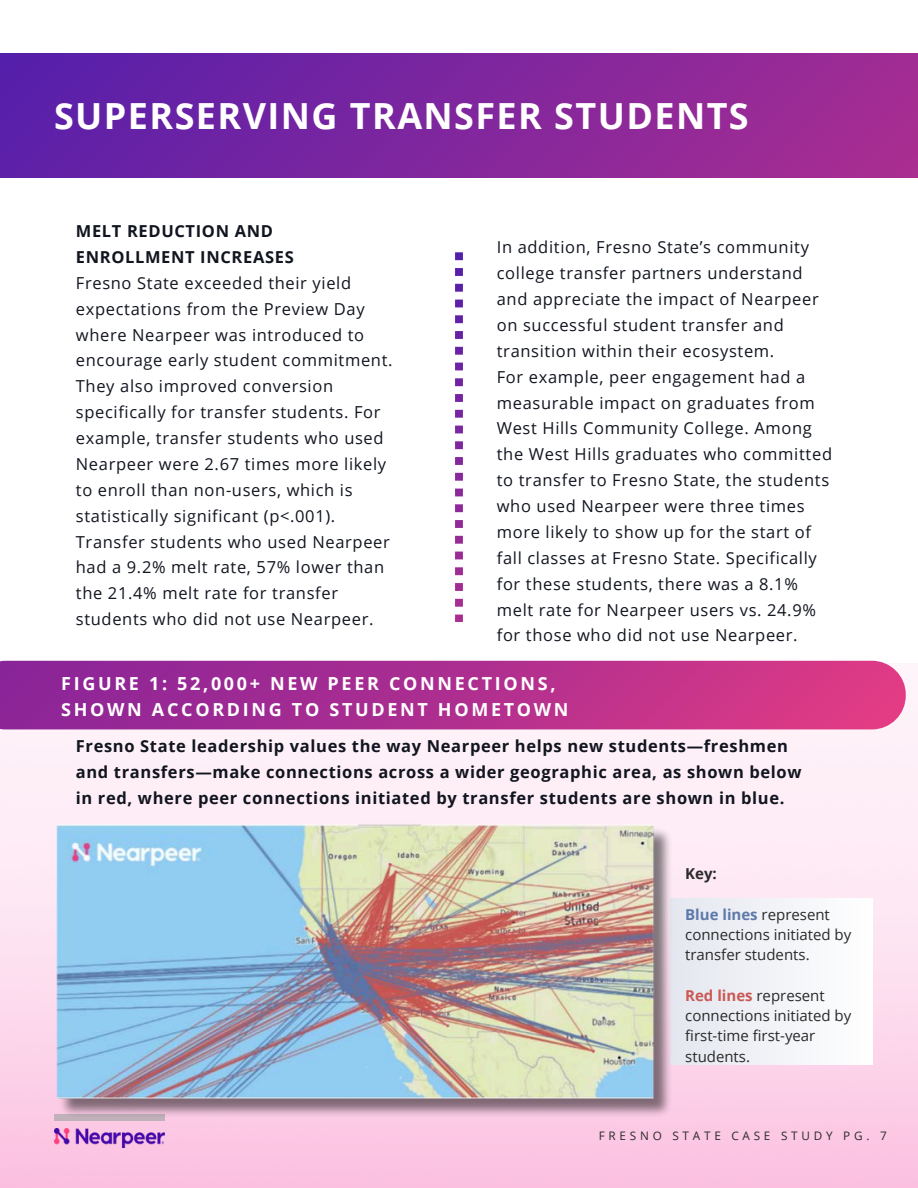
<style>
.page{position:relative;width:918px;height:1188px;background:#fff}
.page>*{position:absolute;margin:0;border:0;box-sizing:border-box;transform-origin:0 0}
.t1{font:700 36px "Open Sans";letter-spacing:.04em;color:#fff}
.t2{font:700 18px/25.8px "Open Sans";letter-spacing:.15em;color:#fff}
.t3{font:16.5px/25.8px "Open Sans";letter-spacing:.04em;color:#11151f}
.t4{font:700 16.5px/25.8px "Open Sans";letter-spacing:.04em;color:#11151f}
.t5{font:15px/20.2px "Open Sans";color:#2a2a2a}
.t6{font:700 15px "Open Sans";color:#2a2a2a}
.t7{font:11.7px "Open Sans";letter-spacing:.32em;color:#2a2a2a}
.s1{font-weight:700}
.s2{font-weight:700;color:#5d79ab}
.s3{font-weight:700;color:#ca5955}
</style>
<div class="page">
<img style="left:0;top:670px;width:918px;height:518px">
<div style="left:671px;top:899px;width:202px;height:166px;background:#f2f3f7"></div>
<div style="left:0;top:54px;width:918px;height:124px;background:linear-gradient(to right,#581faa,#a62d92)"></div>
<img style="left:54px;top:1128px;width:110px;height:19px">
<img style="left:40px;top:824px;width:650px;height:298px">
<svg style="left:0;top:661px;width:906px;height:68px;background:#b2308f"></svg>
<svg style="left:455px;top:252px;width:8px;height:370px"></svg>
<h4 class="t1" style="left:54px;top:90px;width:696px">SUPERSERVING TRANSFER STUDENTS</h4>
<h1 class="t3" style="left:76px;top:218px;width:318px"><span class="s1">MELT REDUCTION AND ENROLLMENT INCREASES<br></span>Fresno State exceeded their yield expectations from the Preview Day where Nearpeer was introduced to encourage early student commitment.<br>They also improved conversion specifically for transfer students. For example, transfer students who used Nearpeer were 2.67 times more likely to enroll than non-users, which is statistically significant (p&lt;.001).<br>Transfer students who used Nearpeer had a 9.2% melt rate, 57% lower than the 21.4% melt rate for transfer students who did not use Nearpeer.</h1>
<p class="t3" style="left:497px;top:234px;width:337px">In addition, Fresno State’s community college transfer partners understand and appreciate the impact of Nearpeer on successful student transfer and transition within their ecosystem.<br>For example, peer engagement had a measurable impact on graduates from West Hills Community College. Among the West Hills graduates who committed to transfer to Fresno State, the students who used Nearpeer were three times more likely to show up for the start of fall classes at Fresno State. Specifically for these students, there was a 8.1% melt rate for Nearpeer users vs. 24.9% for those who did not use Nearpeer.</p>
<p class="t2" style="left:61px;top:670px;width:509px">FIGURE 1: 52,000+ NEW PEER CONNECTIONS,<br>SHOWN ACCORDING TO STUDENT HOMETOWN</p>
<h3 class="t4" style="left:76px;top:733px;width:727px">Fresno State leadership values the way Nearpeer helps new students—freshmen and transfers—make connections across a wider geographic area, as shown below in red, where peer connections initiated by transfer students are shown in blue.</h3>
<p class="t6" style="left:685px;top:863px;width:33px">Key:</p>
<h4 class="t5" style="left:685px;top:904px;width:168px"><span class="s2">Blue lines</span> represent connections initiated by transfer students.</h4>
<h2 class="t5" style="left:685px;top:985px;width:168px"><span class="s3">Red lines</span> represent connections initiated by first-time first-year students.</h2>
<p class="t7" style="left:599px;top:1127px;width:290px">FRESNO STATE CASE STUDY PG. 7</p>
</div>
